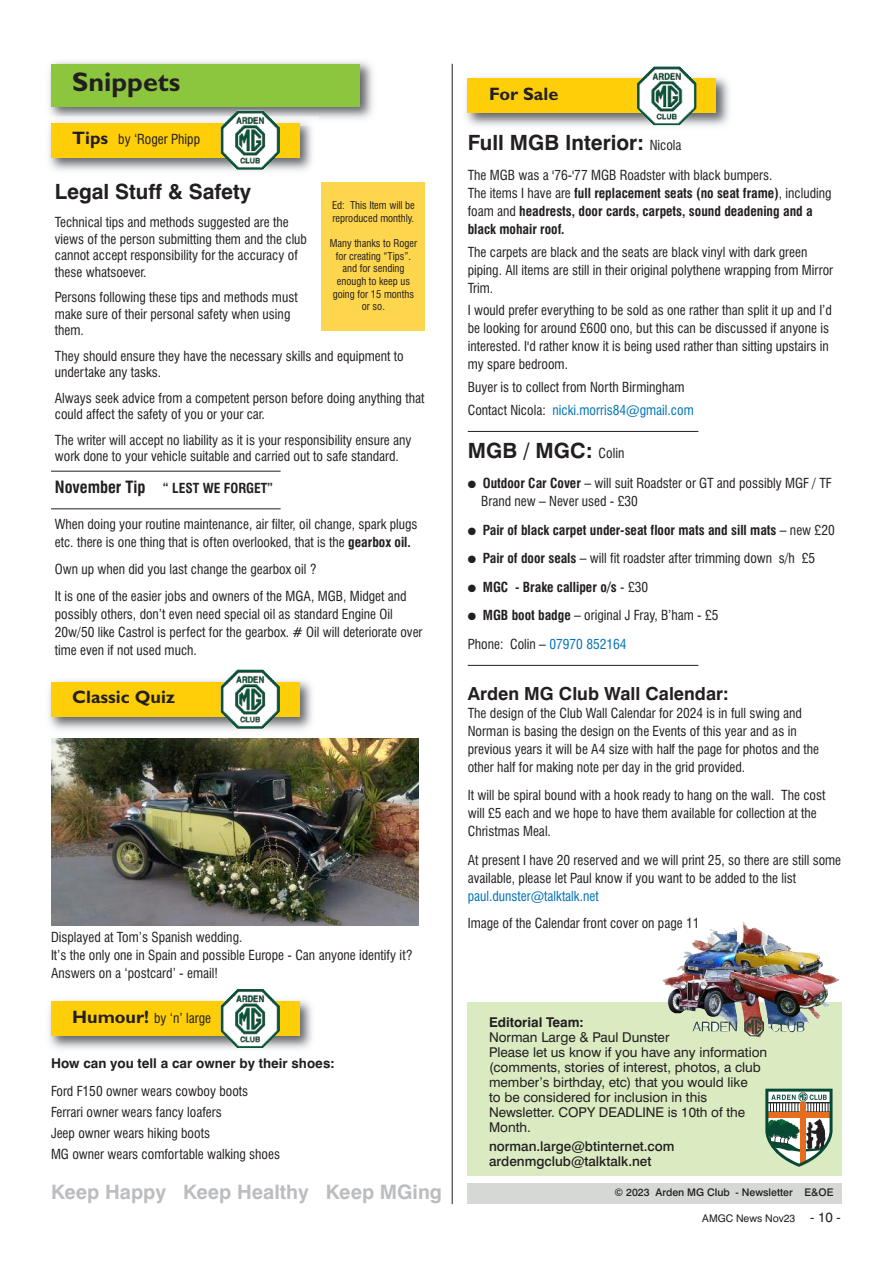
<style>
.page{position:relative;width:893px;height:1263px;background:#fff}
.page>*{position:absolute;margin:0;border:0;box-sizing:border-box;transform-origin:0 0}
.t1{font:700 27px "Gill Sans";color:#231f20}
.t2{font:700 21px "Swiss 721 BT";color:#231f20}
.t3{font:700 19.95px "Swiss 721 BT";color:#bcbdc0}
.t4{font:700 18px "Swiss 721 BT";color:#231f20}
.t5{font:700 18px "Gill Sans";color:#231f20}
.t6{font:condensed 13.5px/18px "Swiss 721 BT";color:#231f20}
.t7{font:700 condensed 13.5px/18px "Swiss 721 BT";color:#231f20}
.t8{font:13.5px/15px "Swiss 721 BT";color:#231f20}
.t9{font:500 13.5px/15px "Swiss 721 BT";color:#231f20}
.t10{font:700 13.5px "Swiss 721 BT";color:#231f20}
.t11{font:condensed 13.5px "Swiss 721 BT";color:#0072b5}
.t12{font:condensed 10.5px/12.6px "Swiss 721 BT";color:#231f20}
.t13{font:500 10.5px "Swiss 721 BT";color:#231f20}
.t14{font:10.5px "Swiss 721 BT";color:#231f20}
.s1{font-family:"Gill Sans";font-weight:700;font-stretch:normal;font-size:18px}
.s2{font-size:16.5px}
.s3{font-weight:700}
.s4{font-weight:400;font-stretch:condensed;font-size:13.5px}
.s5{font-weight:400}
.s6{color:#0072b5}
.s7{font-size:13.5px}
</style>
<div class="page">
<div style="left:468px;top:1002px;width:374px;height:173px;background:#daeac1"></div>
<img style="left:49px;top:61px;width:324px;height:58px">
<div style="left:51px;top:64px;width:308px;height:42px;background:#8bc63e"></div>
<img style="left:49px;top:1000px;width:263px;height:49px">
<div style="left:51px;top:1002px;width:248px;height:34px;background:#fece08"></div>
<img style="left:221px;top:989px;width:58px;height:59px">
<img style="left:662px;top:922px;width:177px;height:114px">
<svg style="left:765px;top:1089px;width:67px;height:78px;background:#969b84"></svg>
<img style="left:466px;top:77px;width:263px;height:49px">
<div style="left:468px;top:79px;width:248px;height:34px;background:#fece08"></div>
<img style="left:637px;top:66px;width:59px;height:59px">
<div style="left:468px;top:1183px;width:374px;height:20px;background:#d5d8d4"></div>
<img style="left:49px;top:680px;width:263px;height:50px">
<div style="left:51px;top:682px;width:248px;height:34px;background:#fece08"></div>
<img style="left:221px;top:669px;width:58px;height:59px">
<img style="left:51px;top:739px;width:368px;height:187px">
<img style="left:49px;top:117px;width:270px;height:54px">
<div style="left:51px;top:123px;width:248px;height:34px;background:#fece08"></div>
<img style="left:221px;top:111px;width:58px;height:58px">
<hr style="left:51px;top:471px;width:230px;height:1px;background:#231f20">
<hr style="left:51px;top:508px;width:230px;height:1px;background:#231f20">
<hr style="left:468px;top:431px;width:230px;height:1px;background:#231f20">
<hr style="left:468px;top:665px;width:230px;height:1px;background:#231f20">
<div style="left:322px;top:183px;width:103px;height:148px;background:#fed64d"></div>
<hr style="left:452px;top:64px;width:1px;height:1140px;background:#231f20">
<h1 class="t1" style="left:72px;top:72px;width:110px">Snippets</h1>
<p class="t6" style="left:72px;top:131px;width:129px"><span class="s1">Tips</span> by ‘Roger Phipp</p>
<h2 class="t2" style="left:55px;top:183px;width:198px">Legal Stuff &amp; Safety</h2>
<p class="t6" style="left:55px;top:215px;width:254px;line-height:16.5px">Technical tips and methods suggested are the views of the person submitting them and the club cannot accept responsibility for the accuracy of these whatsoever.</p>
<p class="t6" style="left:55px;top:290px;width:244px;line-height:16.5px">Persons following these tips and methods must make sure of their personal safety when using them.</p>
<p class="t6" style="left:55px;top:348px;width:350px;line-height:16.5px">They should ensure they have the necessary skills and equipment to undertake any tasks.</p>
<p class="t6" style="left:55px;top:390px;width:371px;line-height:16.5px">Always seek advice from a competent person before doing anything that could affect the safety of you or your car.</p>
<p class="t6" style="left:55px;top:432px;width:358px;line-height:16.5px">The writer will accept no liability as it is your responsibility ensure any work done to your vehicle suitable and carried out to safe standard.</p>
<p class="t7" style="left:55px;top:480px;width:220px"><span class="s2">November Tip</span> “ LEST WE FORGET”</p>
<p class="t6" style="left:55px;top:516px;width:364px">When doing your routine maintenance, air filter, oil change, spark plugs etc. there is one thing that is often overlooked, that is the <span class="s3">gearbox oil.</span></p>
<p class="t6" style="left:55px;top:556px;width:353px;line-height:27px">Own up when did you last change the gearbox oil ?<br>It is one of the easier jobs and owners of the MGA, MGB, Midget and</p>
<p class="t6" style="left:55px;top:606px;width:369px">possibly others, don’t even need special oil as standard Engine Oil<br>20w/50 like Castrol is perfect for the gearbox. # Oil will deteriorate over time even if not used much.</p>
<p class="t12" style="left:332px;top:200px;width:84px">Ed: This Item will be reproduced monthly.</p>
<p class="t12" style="left:330px;top:238px;width:89px;text-align:center">Many thanks to Roger for creating “Tips”. and for sending enough to keep us going for 15 months or so.</p>
<h3 class="t5" style="left:72px;top:690px;width:104px">Classic Quiz</h3>
<p class="t6" style="left:51px;top:929px;width:363px">Displayed at Tom’s Spanish wedding.<br>It’s the only one in Spain and possible Europe - Can anyone identify it?<br>Answers on a ‘postcard’ - email!</p>
<p class="t6" style="left:72px;top:1010px;width:140px"><span class="s1">Humour!</span> by ‘n’ large</p>
<p class="t10" style="left:51px;top:1058px;width:285px">How can you tell a car owner by their shoes:</p>
<p class="t6" style="left:51px;top:1082px;width:230px;line-height:21px">Ford F150 owner wears cowboy boots Ferrari owner wears fancy loafers<br>Jeep owner wears hiking boots<br>MG owner wears comfortable walking shoes</p>
<h3 class="t3" style="left:51px;top:1185px;width:392px">Keep Happy Keep Healthy Keep MGing</h3>
<h3 class="t5" style="left:489px;top:87px;width:71px">For Sale</h3>
<h2 class="t2" style="left:468px;top:135px;width:215px">Full MGB Interior: <span class="s4">Nicola</span></h2>
<p class="t7" style="left:468px;top:168px;width:365px"><span class="s5">The MGB was a '76-'77 MGB Roadster with black bumpers.<br>The items I have are</span> full replacement seats (no seat frame)<span class="s5">, including foam and</span> headrests, door cards, carpets, sound deadening and a black mohair roof.</p>
<p class="t6" style="left:468px;top:244px;width:367px">The carpets are black and the seats are black vinyl with dark green piping. All items are still in their original polythene wrapping from Mirror<br>Trim.</p>
<p class="t6" style="left:468px;top:303px;width:366px">I would prefer everything to be sold as one rather than split it up and I’d be looking for around £600 ono, but this can be discussed if anyone is interested. I'd rather know it is being used rather than sitting upstairs in my spare bedroom.</p>
<p class="t6" style="left:468px;top:377px;width:227px;line-height:22.5px">Buyer is to collect from North Birmingham<br>Contact Nicola: <span class="s6">nicki.morris84@gmail.com</span></p>
<h2 class="t2" style="left:468px;top:443px;width:158px">MGB / MGC: <span class="s4">Colin</span></h2>
<p class="t6" style="left:481px;top:475px;width:352px;text-indent:-13px">● <span class="s3">Outdoor Car Cover</span> – will suit Roadster or GT and possibly MGF / TF<br>Brand new – Never used - £30</p>
<p class="t7" style="left:468px;top:522px;width:368px">● Pair of black carpet under-seat floor mats and sill mats <span class="s5">– new £20</span></p>
<p class="t6" style="left:468px;top:550px;width:349px">● <span class="s3">Pair of door seals</span> – will fit roadster after trimming down s/h £5</p>
<p class="t7" style="left:468px;top:579px;width:182px">● MGC - Brake calliper o/s <span class="s5">- £30</span></p>
<p class="t6" style="left:468px;top:602px;width:252px;line-height:28.5px">● <span class="s3">MGB boot badge</span> – original J Fray, B’ham - £5<br>Phone: Colin – <span class="s6">07970 852164</span></p>
<h3 class="t4" style="left:468px;top:687px;width:262px">Arden MG Club Wall Calendar:</h3>
<p class="t6" style="left:468px;top:705px;width:353px">The design of the Club Wall Calendar for 2024 is in full swing and Norman is basing the design on the Events of this year and as in previous years it will be A4 size with half the page for photos and the other half for making note per day in the grid provided.</p>
<p class="t6" style="left:468px;top:787px;width:359px">It will be spiral bound with a hook ready to hang on the wall. The cost will £5 each and we hope to have them available for collection at the<br>Christmas Meal.</p>
<p class="t6" style="left:468px;top:852px;width:375px">At present I have 20 reserved and we will print 25, so there are still some available, please let Paul know if you want to be added to the list</p>
<p class="t11" style="left:468px;top:890px;width:132px">paul.dunster@talktalk.net</p>
<p class="t6" style="left:468px;top:915px;width:233px">Image of the Calendar front cover on page 11</p>
<p class="t10" style="left:489px;top:1017px;width:96px">Editorial Team:</p>
<p class="t8" style="left:489px;top:1031px;width:280px">Norman Large &amp; Paul Dunster<br>Please let us know if you have any information (comments, stories of interest, photos, a club member’s birthday, etc) that you would like<br>to be considered for inclusion in this Newsletter. COPY DEADLINE is 10th of the Month.</p>
<p class="t9" style="left:489px;top:1140px;width:187px">norman.large@btinternet.com ardenmgclub@talktalk.net</p>
<p class="t13" style="left:615px;top:1188px;width:220px">© 2023 Arden MG Club - Newsletter E&amp;OE</p>
<p class="t14" style="left:702px;top:1214px;width:140px">AMGC News Nov23 <span class="s7">- 10 -</span></p>
</div>
